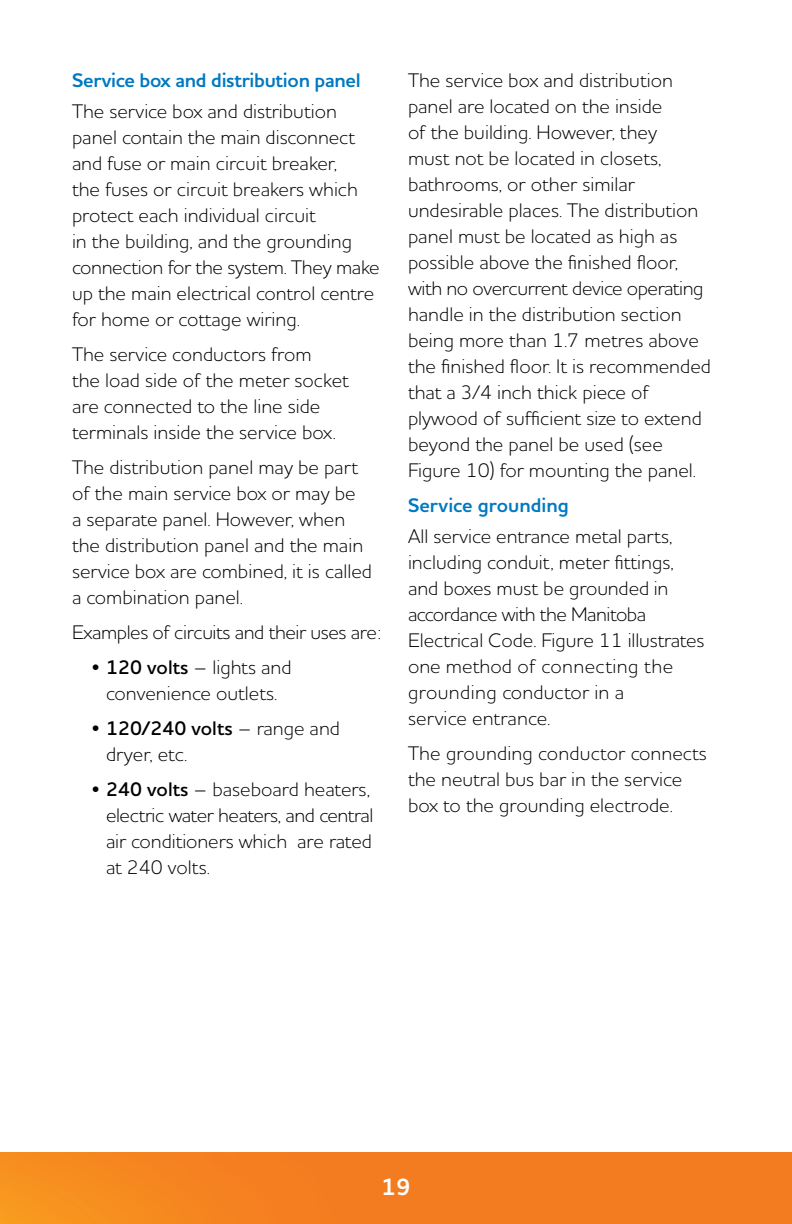
<style>
.page{position:relative;width:792px;height:1224px;background:#fff}
.page>*{position:absolute;margin:0;border:0;box-sizing:border-box;transform-origin:0 0}
.t1{font:700 24px "MH Houschka Std";color:#fff}
.t2{font:300 20px/26px "MH Houschka Std";color:#000}
.t3{font:700 20px "MH Houschka Std";letter-spacing:-.015em;color:#0079c1}
.t4{font:300 20px "MH Houschka Std";letter-spacing:-.02em;color:#000}
.s1{font-size:14px}
.s2{font-weight:600}
</style>
<div class="page">
<img style="left:0;top:1152px;width:792px;height:72px">
<p class="t3" style="left:72px;top:67px;width:290px">Service box and distribution panel</p>
<p class="t2" style="left:72px;top:97px;width:309px">The service box and distribution panel contain the main disconnect and fuse or main circuit breaker,<br>the fuses or circuit breakers which protect each individual circuit<br>in the building, and the grounding connection for the system. They make up the main electrical control centre for home or cottage wiring.</p>
<p class="t2" style="left:72px;top:340px;width:278px">The service conductors from<br>the load side of the meter socket are connected to the line side terminals inside the service box.</p>
<p class="t2" style="left:72px;top:453px;width:302px">The distribution panel may be part of the main service box or may be<br>a separate panel. However, when the distribution panel and the main service box are combined, it is called a combination panel.</p>
<p class="t4" style="left:72px;top:619px;width:311px">Examples of circuits and their uses are:</p>
<p class="t2" style="left:92px;top:653px;width:201px;text-align:center"><span class="s1">•</span> <span class="s2">120 volts</span> – lights and convenience outlets.</p>
<p class="t2" style="left:106px;top:714px;width:236px;text-indent:-14px"><span class="s1">•</span> <span class="s2">120/240 volts</span> – range and dryer, etc.</p>
<p class="t2" style="left:106px;top:775px;width:269px;text-indent:-14px"><span class="s1">•</span> <span class="s2">240 volts</span> – baseboard heaters, electric water heaters, and central air conditioners which are rated at 240 volts.</p>
<p class="t2" style="left:408px;top:67px;width:305px">The service box and distribution panel are located on the inside<br>of the building. However, they<br>must not be located in closets, bathrooms, or other similar undesirable places. The distribution panel must be located as high as possible above the finished floor, with no overcurrent device operating handle in the distribution section being more than 1.7 metres above the finished floor. It is recommended that a 3/4 inch thick piece of plywood of sufficient size to extend beyond the panel be used (see Figure 10) for mounting the panel.</p>
<p class="t3" style="left:408px;top:492px;width:162px">Service grounding</p>
<p class="t2" style="left:408px;top:522px;width:298px">All service entrance metal parts, including conduit, meter fittings, and boxes must be grounded in accordance with the Manitoba<br>Electrical Code. Figure 11 illustrates one method of connecting the grounding conductor in a<br>service entrance.</p>
<p class="t2" style="left:408px;top:739px;width:300px">The grounding conductor connects the neutral bus bar in the service box to the grounding electrode.</p>
<p class="t1" style="left:382px;top:1171px;width:30px">19</p>
</div>
